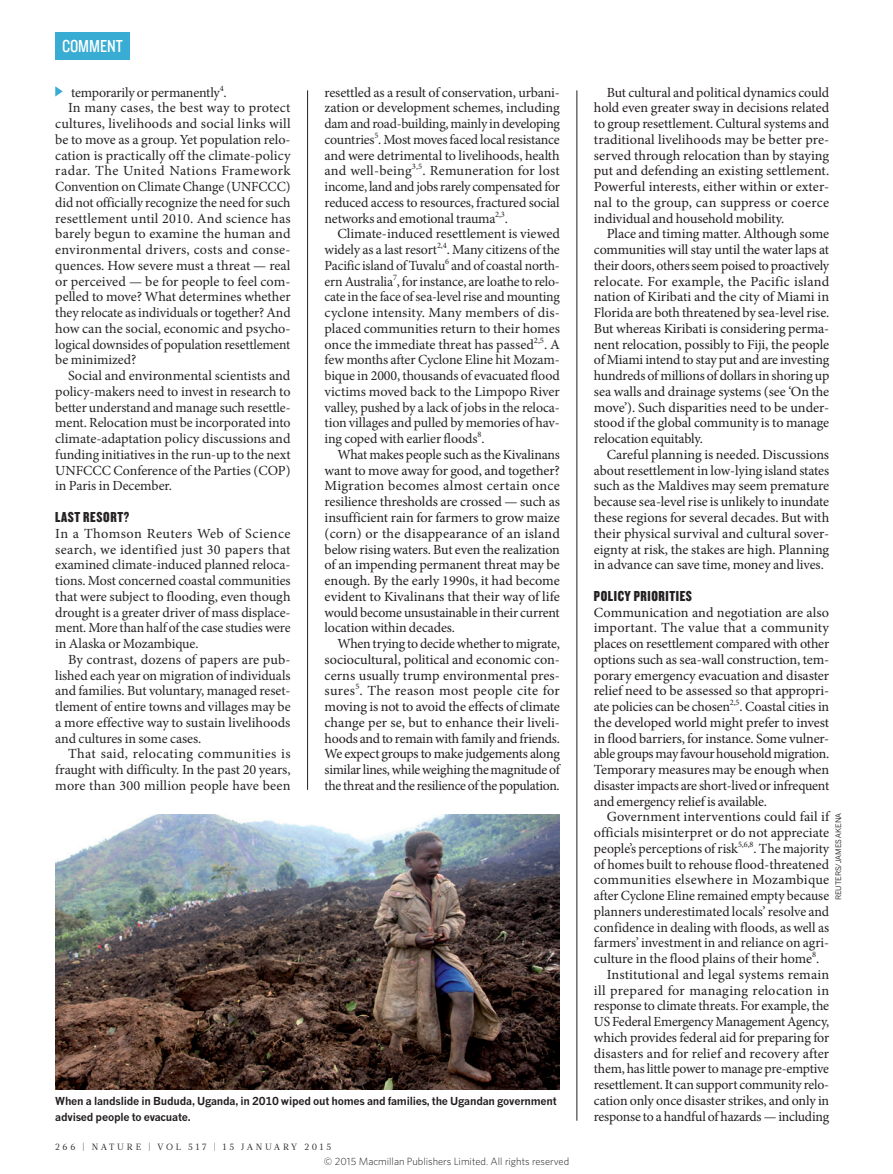
<style>
.page{position:relative;width:893px;height:1174px;background:#fff}
.page>*{position:absolute;margin:0;border:0;box-sizing:border-box;transform-origin:0 0}
.t1{font:18px "Knockout 29 Junior Ltweight";color:#fff}
.CROSSHEAD{font:15px "Knockout 69 Full Liteweight";letter-spacing:.04em;color:#231f20}
.CROSSHEAD-2{font:15px "Knockout 69 Full Liteweight";letter-spacing:.04em;color:#262324}
.BODY_INDENT{font:13.95px/15.8px "Minion Pro";letter-spacing:-.01em;color:#231f20;text-align:justify}
.BODY_INDENT-2{font:13.95px/15.8px "Minion Pro";letter-spacing:-.01em;color:#262324;text-align:justify}
.BODY_1ST_PARA{font:13.95px/15.8px "Minion Pro";letter-spacing:-.015em;color:#231f20;text-align:justify}
.BODY_1ST_PARA-2{font:13.95px/15.8px "Minion Pro";letter-spacing:-.01em;color:#262324;text-align:justify}
.PIC_CAPTION{font:700 10.8px/15.8px "News Gothic MTOT";letter-spacing:-.02em;color:#231f20}
.t2{font:300 10.5px "Whitney";color:#231f20}
.t3{font:9px "Glosa Math";letter-spacing:.3em;color:#231f20}
.PIC_CREDIT{font:7.5px "News Gothic MTOT";color:#231f20}
</style>
<div class="page">
<img style="left:55px;top:814px;width:505px;height:275px">
<svg style="left:55px;top:86px;width:8px;height:11px"></svg>
<div style="left:55px;top:32px;width:75px;height:27px;background:#38acd2"></div>
<hr style="left:307px;top:90px;width:1px;height:700px;background:#231f20">
<hr style="left:577px;top:90px;width:1px;height:1030px;background:#231f20">
<p class="t1" style="left:62px;top:34px;width:62px">COMMENT</p>
<p class="BODY_INDENT-2" style="left:71px;top:84px;width:157px">temporarily or permanently<sup>4</sup>.</p>
<p class="BODY_INDENT-2" style="left:55px;top:100px;width:237px;text-indent:13px">In many cases, the best way to protect cultures, livelihoods and social links will be to move as a group. Yet population relo&shy;cation is practically off the climate-policy radar. The United Nations Framework Convention on Climate Change (UNFCCC) did not officially recognize the need for such resettlement until 2010. And science has barely begun to examine the human and environmental drivers, costs and conse&shy;quences. How severe must a threat — real or perceived — be for people to feel com&shy;pelled to move? What determines whether they relocate as individuals or together? And how can the social, economic and psycho&shy;logical downsides of population resettlement be minimized?</p>
<p class="BODY_INDENT-2" style="left:55px;top:368px;width:237px;text-indent:13px">Social and environmental scientists and policy-makers need to invest in research to better understand and manage such resettle&shy;ment. Relocation must be incorporated into climate-adaptation policy discussions and funding initiatives in the run-up to the next UNFCCC Conference of the Parties (COP) in Paris in December.</p>
<p class="CROSSHEAD-2" style="left:55px;top:507px;width:76px">LAST RESORT?</p>
<p class="BODY_1ST_PARA-2" style="left:55px;top:525px;width:237px">In a Thomson Reuters Web of Science search, we identified just 30 papers that examined climate-induced planned reloca&shy;tions. Most concerned coastal communities that were subject to flooding, even though drought is a greater driver of mass displace&shy;ment. More than half of the case studies were in Alaska or Mozambique.</p>
<p class="BODY_INDENT-2" style="left:55px;top:651px;width:237px;text-indent:13px">By contrast, dozens of papers are pub&shy;lished each year on migration of individuals and families. But voluntary, managed reset&shy;tlement of entire towns and villages may be a more effective way to sustain livelihoods and cultures in some cases.</p>
<p class="BODY_INDENT-2" style="left:55px;top:746px;width:237px;text-indent:13px">That said, relocating communities is fraught with difficulty. In the past 20 years, more than 300 million people have been</p>
<p class="BODY_INDENT-2" style="left:325px;top:84px;width:237px">resettled as a result of conservation, urbani&shy;zation or development schemes, including dam and road-building, mainly in developing countries<sup>5</sup>. Most moves faced local resistance and were detrimental to livelihoods, health and well-being<sup>3,5</sup>. Remuneration for lost income, land and jobs rarely compensated for reduced access to resources, fractured social networks and emotional trauma<sup>2,3</sup>.</p>
<p class="BODY_INDENT-2" style="left:325px;top:226px;width:237px;text-indent:13px">Climate-induced resettlement is viewed widely as a last resort<sup>2,4</sup>. Many citizens of the Pacific island of Tuvalu<sup>6</sup> and of coastal north&shy;ern Australia<sup>7</sup>, for instance, are loathe to relo&shy;cate in the face of sea-level rise and mounting cyclone intensity. Many members of dis&shy;placed communities return to their homes once the immediate threat has passed<sup>2,5</sup>. A few months after Cyclone Eline hit Mozam&shy;bique in 2000, thousands of evacuated flood victims moved back to the Limpopo River valley, pushed by a lack of jobs in the reloca&shy;tion villages and pulled by memories of hav&shy;ing coped with earlier floods<sup>8</sup>.</p>
<p class="BODY_INDENT" style="left:325px;top:447px;width:237px;text-indent:13px">What makes people such as the Kivalinans want to move away for good, and together?<br>Migration becomes almost certain once resilience thresholds are crossed — such as insufficient rain for farmers to grow maize (corn) or the disappearance of an island below rising waters. But even the realization of an impending permanent threat may be enough. By the early 1990s, it had become evident to Kivalinans that their way of life would become unsustainable in their current location within decades.</p>
<p class="BODY_INDENT" style="left:325px;top:636px;width:237px;text-indent:13px">When trying to decide whether to migrate, sociocultural, political and economic con&shy;cerns usually trump environmental pres&shy;sures<sup>5</sup>. The reason most people cite for moving is not to avoid the effects of climate change per se, but to enhance their liveli&shy;hoods and to remain with family and friends.<br>We expect groups to make judgements along similar lines, while weighing the magnitude of the threat and the resilience of the population.</p>
<p class="PIC_CAPTION" style="left:55px;top:1093px;width:503px">When a landslide in Bududa, Uganda, in 2010 wiped out homes and families, the Ugandan government advised people to evacuate.</p>
<p class="t3" style="left:55px;top:1141px;width:277px">266 | NATURE | VOL 517 | 15 JANUARY 2015</p>
<p class="t2" style="left:324px;top:1154px;width:247px">© 2015 Macmillan Publishers Limited. All rights reserved</p>
<p class="BODY_INDENT" style="left:594px;top:84px;width:237px;text-indent:13px">But cultural and political dynamics could hold even greater sway in decisions related to group resettlement. Cultural systems and traditional livelihoods may be better pre&shy;served through relocation than by staying put and defending an existing settlement.<br>Powerful interests, either within or exter&shy;nal to the group, can suppress or coerce individual and household mobility.</p>
<p class="BODY_INDENT" style="left:594px;top:226px;width:237px;text-indent:13px">Place and timing matter. Although some communities will stay until the water laps at their doors, others seem poised to proactively relocate. For example, the Pacific island nation of Kiribati and the city of Miami in Florida are both threatened by sea-level rise.<br>But whereas Kiribati is considering perma&shy;nent relocation, possibly to Fiji, the people of Miami intend to stay put and are investing hundreds of millions of dollars in shoring up sea walls and drainage systems (see ‘On the move’). Such disparities need to be under&shy;stood if the global community is to manage relocation equitably.</p>
<p class="BODY_INDENT" style="left:594px;top:447px;width:237px;text-indent:13px">Careful planning is needed. Discussions about resettlement in low-lying island states such as the Maldives may seem premature because sea-level rise is unlikely to inundate these regions for several decades. But with their physical survival and cultural sover&shy;eignty at risk, the stakes are high. Planning in advance can save time, money and lives.</p>
<p class="CROSSHEAD" style="left:594px;top:586px;width:100px">POLICY PRIORITIES</p>
<p class="BODY_1ST_PARA" style="left:594px;top:604px;width:237px">Communication and negotiation are also important. The value that a community places on resettlement compared with other options such as sea-wall construction, tem&shy;porary emergency evacuation and disaster relief need to be assessed so that appropri&shy;ate policies can be chosen<sup>2,5</sup>. Coastal cities in the developed world might prefer to invest in flood barriers, for instance. Some vulner&shy;able groups may favour household migration.<br>Temporary measures may be enough when disaster impacts are short-lived or infrequent and emergency relief is available.</p>
<p class="BODY_INDENT" style="left:594px;top:809px;width:237px;text-indent:13px">Government interventions could fail if officials misinterpret or do not appreciate people’s perceptions of risk<sup>5,6,8</sup>. The majority of homes built to rehouse flood-threatened communities elsewhere in Mozambique after Cyclone Eline remained empty because planners underestimated locals’ resolve and confidence in dealing with floods, as well as farmers’ investment in and reliance on agri&shy;culture in the flood plains of their home<sup>8</sup>.</p>
<p class="BODY_INDENT" style="left:594px;top:966px;width:237px;text-indent:13px">Institutional and legal systems remain ill prepared for managing relocation in response to climate threats. For example, the US Federal Emergency Management Agency, which provides federal aid for preparing for disasters and for relief and recovery after them, has little power to manage pre-emptive resettlement. It can support community relo&shy;cation only once disaster strikes, and only in response to a handful of hazards — including</p>
<p class="PIC_CREDIT" style="left:834px;top:900px;width:89px;rotate:-90deg">REUTERS/JAMES AKENA</p>
</div>
